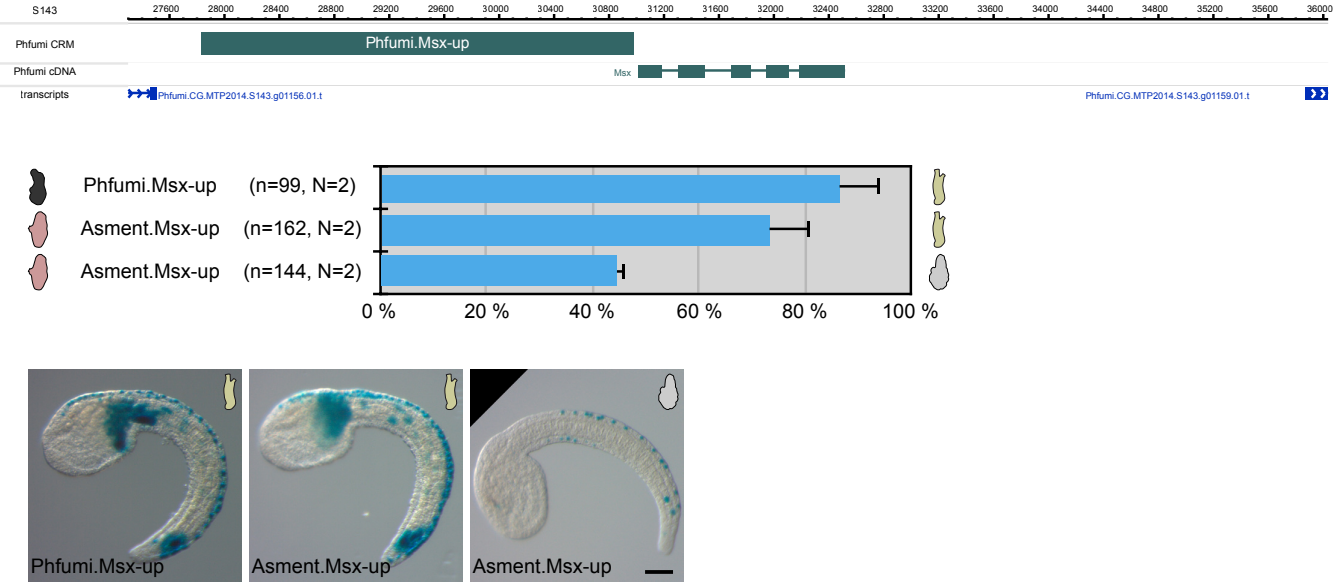
<style>
.page{position:relative;width:1333px;height:582px;background:#fff}
.page>*{position:absolute;margin:0;border:0;box-sizing:border-box;transform-origin:0 0}
.t1{font:20px/42.5px "Arial";color:#000}
.t2{font:15.75px "Arial";color:#fff}
.t3{font:10.5px/22.5px "Arial";color:#000;text-align:center}
.t4{font:9.25px "Arial";color:#000}
.t5{font:9.25px "Arial";color:#002eb8}
.t6{font:9.25px "Arial";color:#366}
</style>
<div class="page">
<hr style="left:128px;top:18px;width:1199px;height:2px;background:#000">
<svg style="left:168px;top:14px;width:3px;height:4px"></svg>
<svg style="left:223px;top:14px;width:3px;height:4px"></svg>
<svg style="left:278px;top:14px;width:3px;height:4px"></svg>
<svg style="left:607px;top:14px;width:3px;height:4px"></svg>
<svg style="left:662px;top:14px;width:3px;height:4px"></svg>
<svg style="left:717px;top:14px;width:3px;height:4px"></svg>
<svg style="left:772px;top:14px;width:3px;height:4px"></svg>
<svg style="left:827px;top:14px;width:3px;height:4px"></svg>
<svg style="left:882px;top:14px;width:3px;height:4px"></svg>
<hr style="left:128px;top:23px;width:1199px;height:1px;background:#ccc">
<div style="left:201px;top:32px;width:432px;height:22px;background:#366"></div>
<hr style="left:638px;top:69px;width:207px;height:3px;background:#366">
<div style="left:799px;top:65px;width:46px;height:12px;background:#366"></div>
<div style="left:638px;top:65px;width:23px;height:12px;background:#366"></div>
<div style="left:766px;top:65px;width:22px;height:12px;background:#366"></div>
<div style="left:678px;top:65px;width:26px;height:12px;background:#366"></div>
<div style="left:731px;top:65px;width:20px;height:12px;background:#366"></div>
<hr style="left:128px;top:85px;width:1199px;height:1px;background:#ccc">
<svg style="left:127px;top:87px;width:24px;height:13px"></svg>
<div style="left:151px;top:87px;width:6px;height:13px;background:#002eb8"></div>
<div style="left:1305px;top:87px;width:22px;height:13px;background:#002eb8"></div>
<svg style="left:1311px;top:88px;width:15px;height:11px"></svg>
<hr style="left:0;top:22px;width:128px;height:3px;background:#000">
<hr style="left:0;top:62px;width:128px;height:3px;background:#000">
<hr style="left:0;top:85px;width:128px;height:2px;background:#000">
<div style="left:379px;top:165px;width:533px;height:127px;background:#d5d5d5"></div>
<hr style="left:484px;top:165px;width:3px;height:127px;background:#b8b8b8">
<hr style="left:592px;top:165px;width:2px;height:127px;background:#b8b8b8">
<hr style="left:697px;top:165px;width:2px;height:127px;background:#b8b8b8">
<hr style="left:804px;top:165px;width:3px;height:127px;background:#b8b8b8">
<hr style="left:380px;top:165px;width:530px;height:2px;background:#000">
<hr style="left:909px;top:166px;width:3px;height:128px;background:#000">
<hr style="left:379px;top:166px;width:3px;height:128px;background:#000">
<svg style="left:374px;top:292px;width:6px;height:3px"></svg>
<svg style="left:374px;top:250px;width:13px;height:2px"></svg>
<svg style="left:374px;top:207px;width:13px;height:3px"></svg>
<hr style="left:380px;top:292px;width:530px;height:3px;background:#000">
<div style="left:382px;top:175px;width:457px;height:27px;background:#4caae8"></div>
<div style="left:382px;top:215px;width:387px;height:30px;background:#4caae8"></div>
<div style="left:382px;top:255px;width:235px;height:30px;background:#4caae8"></div>
<svg style="left:617px;top:264px;width:7px;height:14px"></svg>
<hr style="left:769px;top:227px;width:40px;height:3px;background:#000">
<svg style="left:807px;top:221px;width:2px;height:15px"></svg>
<hr style="left:839px;top:185px;width:40px;height:2px;background:#000">
<svg style="left:877px;top:179px;width:2px;height:15px"></svg>
<svg style="left:29px;top:168px;width:18px;height:37px"></svg>
<svg style="left:932px;top:169px;width:14px;height:36px"></svg>
<svg style="left:27px;top:211px;width:21px;height:80px"></svg>
<svg style="left:928px;top:211px;width:21px;height:79px"></svg>
<img style="left:28px;top:369px;width:213px;height:212px">
<svg style="left:223px;top:373px;width:14px;height:37px"></svg>
<img style="left:470px;top:369px;width:213px;height:212px">
<svg style="left:658px;top:372px;width:20px;height:38px"></svg>
<img style="left:249px;top:369px;width:213px;height:212px">
<svg style="left:444px;top:373px;width:13px;height:37px"></svg>
<svg style="left:645px;top:569px;width:28px;height:4px"></svg>
<p class="t3" style="left:33px;top:-1px;width:26px">S143</p>
<p class="t3" style="left:15px;top:33px;width:61px">Phfumi CRM</p>
<p class="t3" style="left:14px;top:60px;width:64px">Phfumi cDNA transcripts</p>
<p class="t4" style="left:153px;top:2px;width:27px">27600</p>
<p class="t4" style="left:208px;top:2px;width:27px">28000</p>
<p class="t4" style="left:263px;top:2px;width:27px">28400</p>
<p class="t4" style="left:318px;top:2px;width:27px">28800</p>
<p class="t4" style="left:373px;top:2px;width:27px">29200</p>
<p class="t4" style="left:428px;top:2px;width:27px">29600</p>
<p class="t4" style="left:483px;top:2px;width:27px">30000</p>
<p class="t4" style="left:538px;top:2px;width:27px">30400</p>
<p class="t4" style="left:593px;top:2px;width:27px">30800</p>
<p class="t4" style="left:647px;top:2px;width:27px">31200</p>
<p class="t4" style="left:702px;top:2px;width:27px">31600</p>
<p class="t4" style="left:757px;top:2px;width:27px">32000</p>
<p class="t4" style="left:812px;top:2px;width:27px">32400</p>
<p class="t4" style="left:867px;top:2px;width:27px">32800</p>
<p class="t4" style="left:922px;top:2px;width:27px">33200</p>
<p class="t4" style="left:977px;top:2px;width:27px">33600</p>
<p class="t4" style="left:1032px;top:2px;width:27px">34000</p>
<p class="t4" style="left:1087px;top:2px;width:27px">34400</p>
<p class="t4" style="left:1142px;top:2px;width:27px">34800</p>
<p class="t4" style="left:1197px;top:2px;width:27px">35200</p>
<p class="t4" style="left:1251px;top:2px;width:27px">35600</p>
<p class="t4" style="left:1306px;top:2px;width:27px">36000</p>
<p class="t2" style="left:365px;top:32px;width:106px">Phfumi.Msx-up</p>
<p class="t6" style="left:614px;top:67px;width:19px">Msx</p>
<p class="t5" style="left:158px;top:89px;width:165px">Phfumi.CG.MTP2014.S143.g01156.01.t</p>
<p class="t5" style="left:1085px;top:89px;width:165px">Phfumi.CG.MTP2014.S143.g01159.01.t</p>
<p class="t1" style="left:81px;top:164px;width:140px">Phfumi.Msx-up<br>Asment.Msx-up<br>Asment.Msx-up</p>
<p class="t1" style="left:244px;top:164px;width:119px">(n=99, N=2) (n=162, N=2) (n=144, N=2)</p>
<p class="t1" style="left:362px;top:289px;width:36px">0 %</p>
<p class="t1" style="left:464px;top:289px;width:47px">20 %</p>
<p class="t1" style="left:569px;top:289px;width:47px">40 %</p>
<p class="t1" style="left:677px;top:289px;width:47px">60 %</p>
<p class="t1" style="left:782px;top:289px;width:47px">80 %</p>
<p class="t1" style="left:882px;top:289px;width:58px">100 %</p>
<p class="t1" style="left:31px;top:544px;width:135px">Phfumi.Msx-up</p>
<p class="t1" style="left:252px;top:544px;width:140px">Asment.Msx-up</p>
<p class="t1" style="left:473px;top:544px;width:140px">Asment.Msx-up</p>
</div>
